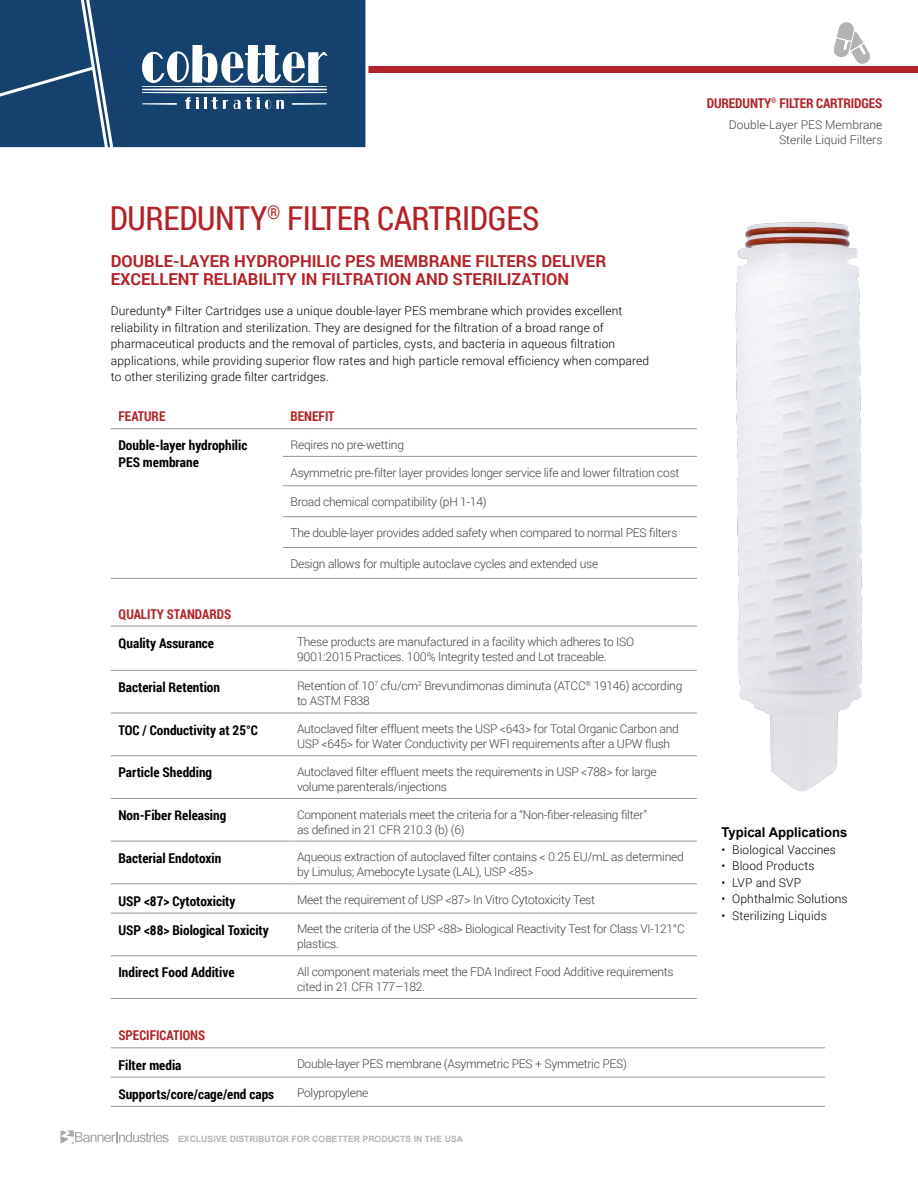
<style>
.page{position:relative;width:918px;height:1188px;background:#fff}
.page>*{position:absolute;margin:0;border:0;box-sizing:border-box;transform-origin:0 0}
.t1{font:33px "Roboto Condensed";letter-spacing:-.01em;color:#b22327}
.t2{font:700 16.5px/18px "Roboto";color:#b22327}
.t3{font:700 13.5px/16.2px "Roboto Condensed";color:#000}
.t4{font:700 13.5px "Roboto Condensed";color:#b22327}
.t5{font:700 13.5px "Arial";color:#000}
.t6{font:300 12px/15px "Roboto";letter-spacing:-.02em;color:#414042}
.t7{font:300 12px/16.5px "Roboto";letter-spacing:.01em;color:#000}
.t8{font:300 12px/14.4px "Roboto";color:#414042;text-align:right}
.t9{font:700 8.7px "Arial";color:#b1b4b6}
</style>
<div class="page">
<hr style="left:111px;top:428px;width:172px;height:1px;background:#939598">
<hr style="left:283px;top:428px;width:414px;height:1px;background:#939598">
<hr style="left:283px;top:456px;width:414px;height:1px;background:#939598">
<hr style="left:283px;top:485px;width:414px;height:1px;background:#939598">
<hr style="left:283px;top:516px;width:414px;height:1px;background:#939598">
<hr style="left:283px;top:547px;width:414px;height:1px;background:#939598">
<hr style="left:111px;top:578px;width:172px;height:1px;background:#939598">
<hr style="left:283px;top:578px;width:414px;height:1px;background:#939598">
<div style="left:330px;top:66px;width:588px;height:7px;background:#b22327"></div>
<div style="left:119px;top:0;width:249px;height:148px;background:#14416d"></div>
<svg style="left:0;top:0;width:119px;height:148px;background:#254e77"></svg>
<img style="left:735px;top:222px;width:127px;height:570px">
<svg style="left:142px;top:45px;width:186px;height:65px"></svg>
<svg style="left:60px;top:1131px;width:109px;height:13px"></svg>
<hr style="left:111px;top:1047px;width:178px;height:1px;background:#939598">
<hr style="left:289px;top:1047px;width:536px;height:1px;background:#939598">
<hr style="left:111px;top:1077px;width:178px;height:1px;background:#939598">
<hr style="left:289px;top:1077px;width:536px;height:1px;background:#939598">
<hr style="left:111px;top:1106px;width:178px;height:1px;background:#939598">
<hr style="left:289px;top:1106px;width:536px;height:1px;background:#939598">
<hr style="left:111px;top:626px;width:178px;height:1px;background:#939598">
<hr style="left:289px;top:626px;width:408px;height:1px;background:#939598">
<hr style="left:111px;top:670px;width:178px;height:1px;background:#939598">
<hr style="left:111px;top:713px;width:178px;height:1px;background:#939598">
<hr style="left:111px;top:755px;width:178px;height:1px;background:#939598">
<hr style="left:111px;top:798px;width:178px;height:1px;background:#939598">
<hr style="left:111px;top:841px;width:178px;height:1px;background:#939598">
<hr style="left:111px;top:883px;width:178px;height:1px;background:#939598">
<hr style="left:111px;top:913px;width:178px;height:1px;background:#939598">
<hr style="left:111px;top:955px;width:178px;height:1px;background:#939598">
<hr style="left:111px;top:998px;width:178px;height:1px;background:#939598">
<hr style="left:289px;top:670px;width:408px;height:1px;background:#939598">
<hr style="left:289px;top:713px;width:408px;height:1px;background:#939598">
<hr style="left:289px;top:755px;width:408px;height:1px;background:#939598">
<hr style="left:289px;top:798px;width:408px;height:1px;background:#939598">
<hr style="left:289px;top:841px;width:408px;height:1px;background:#939598">
<hr style="left:289px;top:883px;width:408px;height:1px;background:#939598">
<hr style="left:289px;top:913px;width:408px;height:1px;background:#939598">
<hr style="left:289px;top:955px;width:408px;height:1px;background:#939598">
<hr style="left:289px;top:998px;width:408px;height:1px;background:#939598">
<svg style="left:834px;top:22px;width:36px;height:42px"></svg>
<p class="t4" style="left:707px;top:93px;width:177px">DUREDUNTY<sup>®</sup> FILTER CARTRIDGES</p>
<p class="t8" style="left:729px;top:117px;width:155px">Double-Layer PES Membrane<br>Sterile Liquid Filters</p>
<h1 class="t1" style="left:110px;top:196px;width:431px">DUREDUNTY<sup>®</sup> FILTER CARTRIDGES</h1>
<h2 class="t2" style="left:111px;top:252px;width:497px">DOUBLE-LAYER HYDROPHILIC PES MEMBRANE FILTERS DELIVER<br>EXCELLENT RELIABILITY IN FILTRATION AND STERILIZATION</h2>
<p class="t7" style="left:111px;top:302px;width:540px">Duredunty<sup>®</sup> Filter Cartridges use a unique double-layer PES membrane which provides excellent reliability in filtration and sterilization. They are designed for the filtration of a broad range of pharmaceutical products and the removal of particles, cysts, and bacteria in aqueous filtration applications, while providing superior flow rates and high particle removal efficiency when compared to other sterilizing grade filter cartridges.</p>
<p class="t4" style="left:118px;top:407px;width:49px">FEATURE</p>
<p class="t4" style="left:291px;top:407px;width:46px">BENEFIT</p>
<p class="t3" style="left:118px;top:437px;width:131px">Double-layer hydrophilic<br>PES membrane</p>
<p class="t6" style="left:291px;top:437px;width:115px">Reqires no pre-wetting</p>
<p class="t6" style="left:291px;top:464px;width:391px">Asymmetric pre-filter layer provides longer service life and lower filtration cost</p>
<p class="t6" style="left:291px;top:494px;width:198px">Broad chemical compatibility (pH 1-14)</p>
<p class="t6" style="left:291px;top:525px;width:388px">The double-layer provides added safety when compared to normal PES filters</p>
<p class="t6" style="left:291px;top:556px;width:309px">Design allows for multiple autoclave cycles and extended use</p>
<p class="t4" style="left:118px;top:604px;width:114px">QUALITY STANDARDS</p>
<p class="t3" style="left:118px;top:634px;width:97px">Quality Assurance</p>
<p class="t6" style="left:297px;top:634px;width:339px">These products are manufactured in a facility which adheres to ISO<br>9001:2015 Practices. 100% Integrity tested and Lot traceable.</p>
<p class="t3" style="left:118px;top:679px;width:103px">Bacterial Retention</p>
<p class="t6" style="left:297px;top:678px;width:387px">Retention of 10<sup>7</sup> cfu/cm<sup>2</sup> Brevundimonas diminuta (ATCC<sup>®</sup> 19146) according to ASTM F838</p>
<p class="t3" style="left:118px;top:721px;width:141px">TOC / Conductivity at 25°C</p>
<p class="t6" style="left:297px;top:721px;width:383px">Autoclaved filter effluent meets the USP &lt;643&gt; for Total Organic Carbon and<br>USP &lt;645&gt; for Water Conductivity per WFI requirements after a UPW flush</p>
<p class="t3" style="left:118px;top:764px;width:95px">Particle Shedding</p>
<p class="t6" style="left:297px;top:764px;width:361px">Autoclaved filter effluent meets the requirements in USP &lt;788&gt; for large volume parenterals/injections</p>
<p class="t3" style="left:118px;top:807px;width:109px">Non-Fiber Releasing</p>
<p class="t6" style="left:297px;top:806px;width:352px">Component materials meet the criteria for a “Non-fiber-releasing filter” as defined in 21 CFR 210.3 (b) (6)</p>
<p class="t3" style="left:118px;top:849px;width:104px">Bacterial Endotoxin</p>
<p class="t6" style="left:297px;top:849px;width:388px">Aqueous extraction of autoclaved filter contains &lt; 0.25 EU/mL as determined by Limulus; Amebocyte Lysate (LAL), USP &lt;85&gt;</p>
<p class="t3" style="left:118px;top:892px;width:119px">USP &lt;87&gt; Cytotoxicity</p>
<p class="t6" style="left:297px;top:892px;width:300px">Meet the requirement of USP &lt;87&gt; In Vitro Cytotoxicity Test</p>
<p class="t3" style="left:118px;top:921px;width:152px">USP &lt;88&gt; Biological Toxicity</p>
<p class="t6" style="left:297px;top:921px;width:389px">Meet the criteria of the USP &lt;88&gt; Biological Reactivity Test for Class VI-121°C plastics.</p>
<p class="t3" style="left:118px;top:964px;width:118px">Indirect Food Additive</p>
<p class="t6" style="left:297px;top:964px;width:378px">All component materials meet the FDA Indirect Food Additive requirements cited in 21 CFR 177–182.</p>
<p class="t4" style="left:118px;top:1026px;width:88px">SPECIFICATIONS</p>
<p class="t3" style="left:118px;top:1056px;width:65px">Filter media</p>
<p class="t6" style="left:297px;top:1056px;width:332px">Double-layer PES membrane (Asymmetric PES + Symmetric PES)</p>
<p class="t3" style="left:118px;top:1085px;width:157px">Supports/core/cage/end caps</p>
<p class="t6" style="left:297px;top:1085px;width:73px">Polypropylene</p>
<p class="t9" style="left:178px;top:1133px;width:287px">EXCLUSIVE DISTRIBUTOR FOR COBETTER PRODUCTS IN THE USA</p>
<p class="t5" style="left:721px;top:823px;width:127px">Typical Applications</p>
<p class="t7" style="left:721px;top:841px;width:116px">• Biological Vaccines</p>
<p class="t7" style="left:721px;top:857px;width:95px">• Blood Products</p>
<p class="t7" style="left:721px;top:874px;width:81px">• LVP and SVP</p>
<p class="t7" style="left:721px;top:890px;width:128px">• Ophthalmic Solutions</p>
<p class="t7" style="left:721px;top:907px;width:107px">• Sterilizing Liquids</p>
</div>
